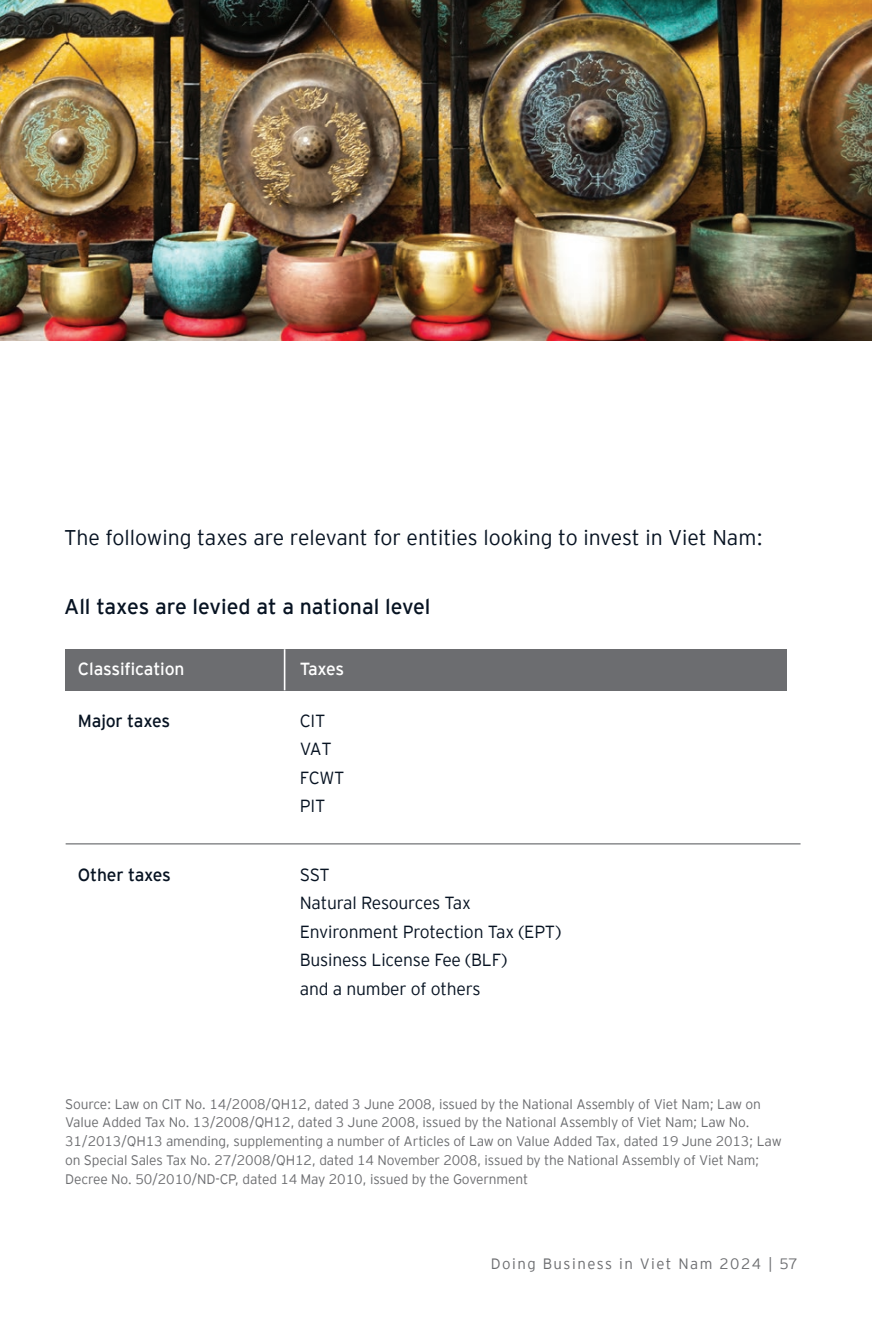
<style>
.page{position:relative;width:872px;height:1319px;background:#fff}
.page>*{position:absolute;margin:0;border:0;box-sizing:border-box;transform-origin:0 0}
.t1{font:300 21.25px "EY Interstate";color:#071322}
.t2{font:300 21.25px "EY Interstate";color:#071322}
.t3{font:300 17.5px/28.5px "EY Interstate";letter-spacing:-.01em;color:#071322}
.t4{font:300 17.5px "EY Interstate";letter-spacing:-.01em;color:#071322}
.t5{font:300 17.5px "EY Interstate";letter-spacing:-.01em;color:#fff}
.t6{font:300 15px "EY Interstate";letter-spacing:.1em;color:#6c6d70}
.t7{font:300 13.75px/18.8px "EY Interstate";letter-spacing:-.01em;color:#6c6d70}
</style>
<div class="page">
<img style="left:0;top:0;width:872px;height:340px">
<div style="left:66px;top:649px;width:218px;height:41px;background:#6c6d70"></div>
<div style="left:282px;top:649px;width:505px;height:41px;background:#6c6d70"></div>
<hr style="left:66px;top:843px;width:734px;height:1px;background:#6c6d70">
<hr style="left:284px;top:649px;width:1px;height:41px;background:#fff">
<h1 class="t1" style="left:64px;top:522px;width:700px">The following taxes are relevant for entities looking to invest in Viet Nam:</h1>
<h1 class="t2" style="left:64px;top:591px;width:368px">All taxes are levied at a national level</h1>
<p class="t5" style="left:78px;top:656px;width:108px">Classification</p>
<p class="t5" style="left:300px;top:656px;width:46px">Taxes</p>
<p class="t4" style="left:78px;top:708px;width:94px">Major taxes</p>
<p class="t3" style="left:300px;top:705px;width:46px">CIT<br>VAT<br>FCWT<br>PIT</p>
<p class="t4" style="left:78px;top:862px;width:95px">Other taxes</p>
<p class="t3" style="left:300px;top:859px;width:263px">SST<br>Natural Resources Tax<br>Environment Protection Tax (EPT)<br>Business License Fee (BLF)<br>and a number of others</p>
<p class="t7" style="left:65px;top:1093px;width:718px">Source: Law on CIT No. 14/2008/QH12, dated 3 June 2008, issued by the National Assembly of Viet Nam; Law on Value Added Tax No. 13/2008/QH12, dated 3 June 2008, issued by the National Assembly of Viet Nam; Law No.<br>31/2013/QH13 amending, supplementing a number of Articles of Law on Value Added Tax, dated 19 June 2013; Law on Special Sales Tax No. 27/2008/QH12, dated 14 November 2008, issued by the National Assembly of Viet Nam; Decree No. 50/2010/ND-CP, dated 14 May 2010, issued by the Government</p>
<p class="t6" style="left:491px;top:1252px;width:308px">Doing Business in Viet Nam 2024 | 57</p>
</div>
